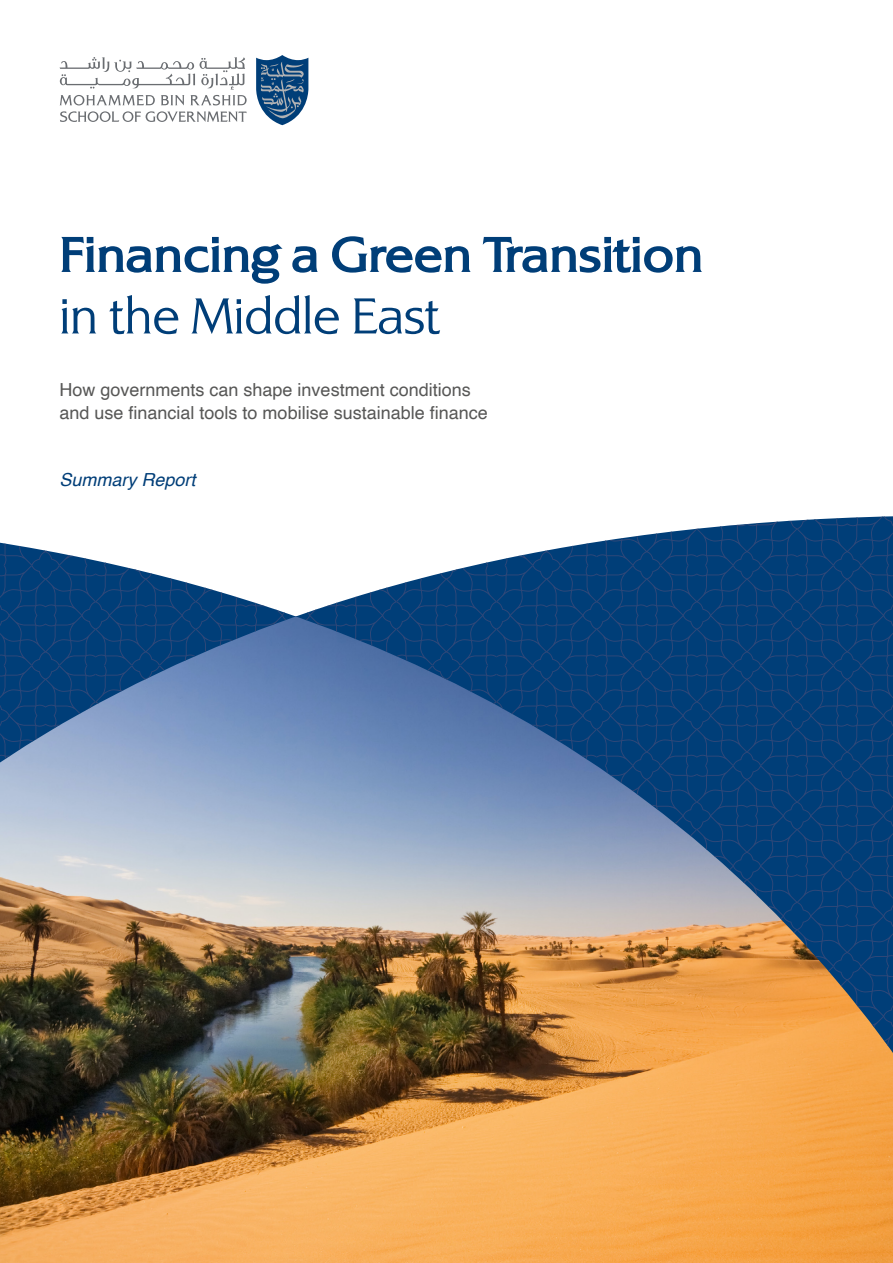
<style>
.page{position:relative;width:893px;height:1263px;background:#fff}
.page>*{position:absolute;margin:0;border:0;box-sizing:border-box;transform-origin:0 0}
.t1{font:700 52.5px "Alexon RR";color:#003e78}
.t2{font:300 52.5px "Alexon RR";color:#003e78}
.t3{font:18px/22.5px "Helvetica";color:#575756}
.t4{font:italic 18px "Helvetica";color:#003e78}
</style>
<div class="page">
<img style="left:0;top:1120px;width:893px;height:143px">
<img style="left:0;top:1053px;width:893px;height:67px">
<img style="left:0;top:516px;width:893px;height:537px">
<svg style="left:256px;top:55px;width:53px;height:71px"></svg>
<svg style="left:60px;top:57px;width:187px;height:48px"></svg>
<svg style="left:60px;top:111px;width:187px;height:11px"></svg>
<h1 class="t1" style="left:60px;top:226px;width:645px">Financing a Green Transition</h1>
<h1 class="t2" style="left:60px;top:287px;width:382px">in the Middle East</h1>
<p class="t3" style="left:60px;top:379px;width:430px">How governments can shape investment conditions and use financial tools to mobilise sustainable finance</p>
<p class="t4" style="left:60px;top:466px;width:138px">Summary Report</p>
</div>
